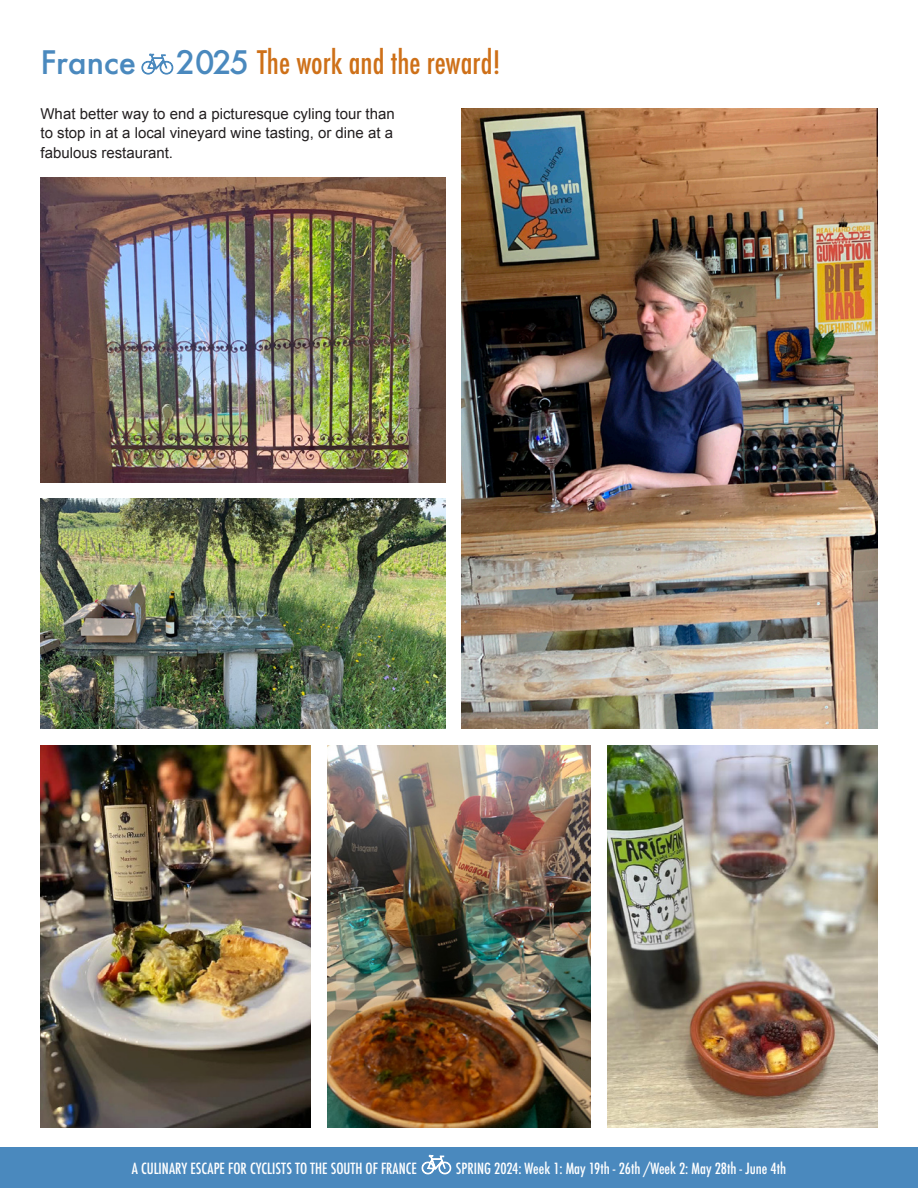
<style>
.page{position:relative;width:918px;height:1188px;background:#fff}
.page>*{position:absolute;margin:0;border:0;box-sizing:border-box;transform-origin:0 0}
.t1{font:500 condensed 31.5px "Futura";color:#ce7018;scale:.95 1}
.t2{font:500 31.5px "Futura";color:#4a89be}
.t3{font:15px/19.5px "Arial";color:#231f20;text-align:justify}
.t4{font:500 condensed 15px "Futura";color:#fff}
.s1{font-stretch:normal;color:#4a89be}
</style>
<div class="page">
<div style="left:0;top:1148px;width:918px;height:40px;background:#4a89be"></div>
<img style="left:461px;top:108px;width:417px;height:621px">
<img style="left:40px;top:745px;width:270px;height:383px">
<img style="left:327px;top:745px;width:264px;height:383px">
<img style="left:608px;top:745px;width:270px;height:383px">
<img style="left:41px;top:499px;width:405px;height:230px">
<img style="left:40px;top:177px;width:406px;height:305px">
<p class="t2" style="left:40px;top:41px;width:97px">France</p>
<p class="t1" style="left:176px;top:42px;width:344px"><span class="s1">2025</span> The work and the reward!</p>
<p class="t3" style="left:40px;top:104px;width:356px">What better way to end a picturesque cyling tour than to stop in at a local vineyard wine tasting, or dine at a fabulous restaurant.</p>
<p class="t4" style="left:132px;top:1159px;width:287px">A CULINARY ESCAPE FOR CYCLISTS TO THE SOUTH OF FRANCE</p>
<p class="t4" style="left:456px;top:1159px;width:332px">SPRING 2024: Week 1: May 19th - 26th /Week 2: May 28th - June 4th</p>
</div>
